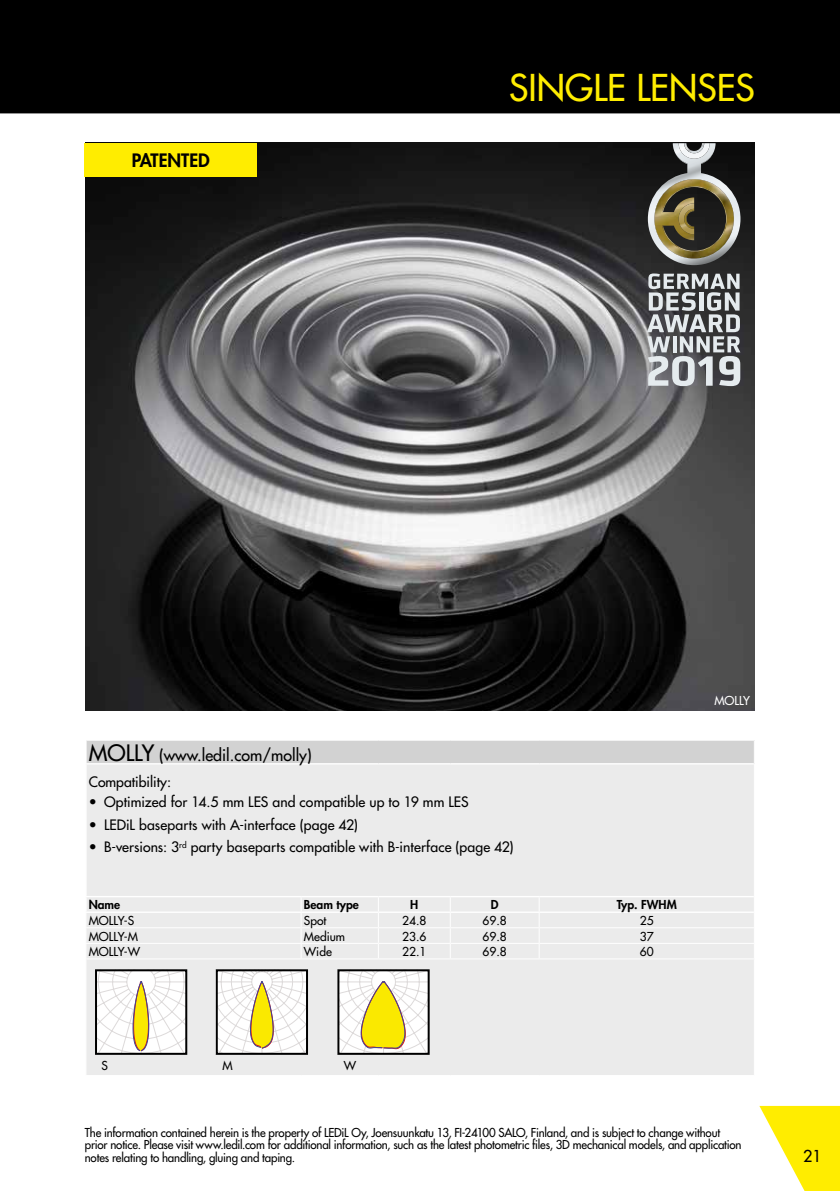
<style>
.page{position:relative;width:840px;height:1191px;background:#fff}
.page>*{position:absolute;margin:0;border:0;box-sizing:border-box;transform-origin:0 0}
.t1{font:500 36px "Futura Std";color:#ffed00}
.t2{font:800 18px "Futura Std";color:#000}
.t3{font:500 16px "Futura Std";color:#000}
.t4{font:500 14px "Futura Std";letter-spacing:.01em;color:#000}
.t5{font:500 12px/12px "Futura Std";letter-spacing:-.01em;color:#000;scale:.96 1}
.t6{font:500 12px "Futura Std";letter-spacing:-.01em;color:#000}
.t7{font:800 12px "Futura Std";color:#000}
.t8{font:500 12px "Futura Std";color:#fff}
.s1{font-size:22px}
</style>
<div class="page">
<svg style="left:759px;top:1106px;width:80px;height:85px"></svg>
<div style="left:0;top:0;width:839px;height:113px;background:#000"></div>
<div style="left:86px;top:740px;width:668px;height:24px;background:#d2d2d2"></div>
<div style="left:87px;top:764px;width:666px;height:147px;background:#ebebeb"></div>
<div style="left:86px;top:913px;width:667px;height:162px;background:#ebebeb"></div>
<hr style="left:85px;top:740px;width:2px;height:23px;background:#fff">
<hr style="left:85px;top:763px;width:216px;height:1px;background:#fff">
<hr style="left:301px;top:763px;width:77px;height:1px;background:#fff">
<hr style="left:378px;top:763px;width:72px;height:1px;background:#fff">
<hr style="left:450px;top:763px;width:89px;height:1px;background:#fff">
<hr style="left:539px;top:763px;width:214px;height:1px;background:#fff">
<hr style="left:85px;top:896px;width:216px;height:1px;background:#fff">
<hr style="left:301px;top:896px;width:77px;height:1px;background:#fff">
<hr style="left:378px;top:896px;width:72px;height:1px;background:#fff">
<hr style="left:450px;top:896px;width:89px;height:1px;background:#fff">
<hr style="left:539px;top:896px;width:214px;height:1px;background:#fff">
<hr style="left:85px;top:927px;width:216px;height:1px;background:#fff">
<hr style="left:301px;top:927px;width:77px;height:1px;background:#fff">
<hr style="left:378px;top:927px;width:72px;height:1px;background:#fff">
<hr style="left:450px;top:927px;width:89px;height:1px;background:#fff">
<hr style="left:539px;top:927px;width:215px;height:1px;background:#fff">
<hr style="left:85px;top:943px;width:216px;height:1px;background:#fff">
<svg style="left:86px;top:913px;width:1px;height:45px"></svg>
<hr style="left:301px;top:943px;width:77px;height:1px;background:#fff">
<svg style="left:300px;top:897px;width:1px;height:61px"></svg>
<hr style="left:378px;top:943px;width:72px;height:1px;background:#fff">
<svg style="left:377px;top:897px;width:1px;height:61px"></svg>
<hr style="left:450px;top:943px;width:89px;height:1px;background:#fff">
<svg style="left:449px;top:897px;width:1px;height:61px"></svg>
<hr style="left:539px;top:943px;width:215px;height:1px;background:#fff">
<svg style="left:538px;top:897px;width:1px;height:61px"></svg>
<svg style="left:753px;top:897px;width:1px;height:61px"></svg>
<hr style="left:85px;top:958px;width:216px;height:1px;background:#fff">
<hr style="left:301px;top:958px;width:77px;height:1px;background:#fff">
<hr style="left:378px;top:958px;width:72px;height:1px;background:#fff">
<hr style="left:450px;top:958px;width:89px;height:1px;background:#fff">
<hr style="left:539px;top:958px;width:215px;height:1px;background:#fff">
<img style="left:85px;top:142px;width:669px;height:568px">
<svg style="left:98px;top:972px;width:86px;height:79px"></svg>
<div style="left:95px;top:969px;width:92px;height:85px;border:2px solid #000"></div>
<svg style="left:219px;top:972px;width:86px;height:79px"></svg>
<div style="left:216px;top:969px;width:92px;height:85px;border:2px solid #000"></div>
<svg style="left:340px;top:972px;width:86px;height:79px"></svg>
<div style="left:337px;top:969px;width:92px;height:85px;border:2px solid #000"></div>
<img style="left:647px;top:143px;width:93px;height:122px">
<img style="left:653px;top:179px;width:80px;height:80px">
<img style="left:678px;top:143px;width:31px;height:16px">
<img style="left:683px;top:143px;width:20px;height:10px">
<img style="left:661px;top:186px;width:65px;height:66px">
<svg style="left:646px;top:273px;width:94px;height:113px;background:#8c8f91"></svg>
<div style="left:85px;top:143px;width:172px;height:34px;background:#ffed00"></div>
<h2 class="t2" style="left:132px;top:149px;width:79px">PATENTED</h2>
<h1 class="t1" style="left:509px;top:65px;width:247px">SINGLE LENSES</h1>
<h3 class="t3" style="left:89px;top:745px;width:224px"><span class="s1">MOLLY</span> (www.ledil.com/molly)</h3>
<p class="t4" style="left:89px;top:773px;width:84px">Compatibility:</p>
<p class="t4" style="left:89px;top:793px;width:381px">• Optimized for 14.5 mm LES and compatible up to 19 mm LES</p>
<p class="t4" style="left:89px;top:815px;width:270px">• LEDiL baseparts with A-interface (page 42)</p>
<p class="t4" style="left:89px;top:838px;width:426px">• B-versions: 3<sup>rd</sup> party baseparts compatible with B-interface (page 42)</p>
<p class="t7" style="left:89px;top:897px;width:33px">Name</p>
<p class="t7" style="left:304px;top:897px;width:56px">Beam type</p>
<p class="t7" style="left:410px;top:897px;width:10px">H</p>
<p class="t7" style="left:490px;top:897px;width:9px">D</p>
<p class="t7" style="left:616px;top:897px;width:61px">Typ. FWHM</p>
<p class="t6" style="left:89px;top:913px;width:47px">MOLLY-S</p>
<p class="t6" style="left:304px;top:913px;width:24px">Spot</p>
<p class="t6" style="left:402px;top:913px;width:26px">24.8</p>
<p class="t6" style="left:482px;top:913px;width:26px">69.8</p>
<p class="t6" style="left:639px;top:913px;width:15px">25</p>
<p class="t6" style="left:89px;top:928px;width:51px">MOLLY-M</p>
<p class="t6" style="left:304px;top:928px;width:43px">Medium</p>
<p class="t6" style="left:402px;top:928px;width:26px">23.6</p>
<p class="t6" style="left:482px;top:928px;width:26px">69.8</p>
<p class="t6" style="left:639px;top:928px;width:15px">37</p>
<p class="t6" style="left:89px;top:944px;width:53px">MOLLY-W</p>
<p class="t6" style="left:304px;top:944px;width:29px">Wide</p>
<p class="t6" style="left:402px;top:944px;width:26px">22.1</p>
<p class="t6" style="left:482px;top:944px;width:26px">69.8</p>
<p class="t6" style="left:639px;top:944px;width:15px">60</p>
<p class="t8" style="left:714px;top:692px;width:37px">MOLLY</p>
<p class="t6" style="left:101px;top:1058px;width:8px">S</p>
<p class="t6" style="left:222px;top:1058px;width:12px">M</p>
<p class="t6" style="left:344px;top:1058px;width:14px">W</p>
<p class="t5" style="left:85px;top:1127px;width:685px">The information contained herein is the property of LEDiL Oy, Joensuunkatu 13, FI-24100 SALO, Finland, and is subject to change without prior notice. Please visit www.ledil.com for additional information, such as the latest photometric files, 3D mechanical models, and application notes relating to handling, gluing and taping.</p>
<h3 class="t3" style="left:802px;top:1145px;width:20px">21</h3>
</div>
